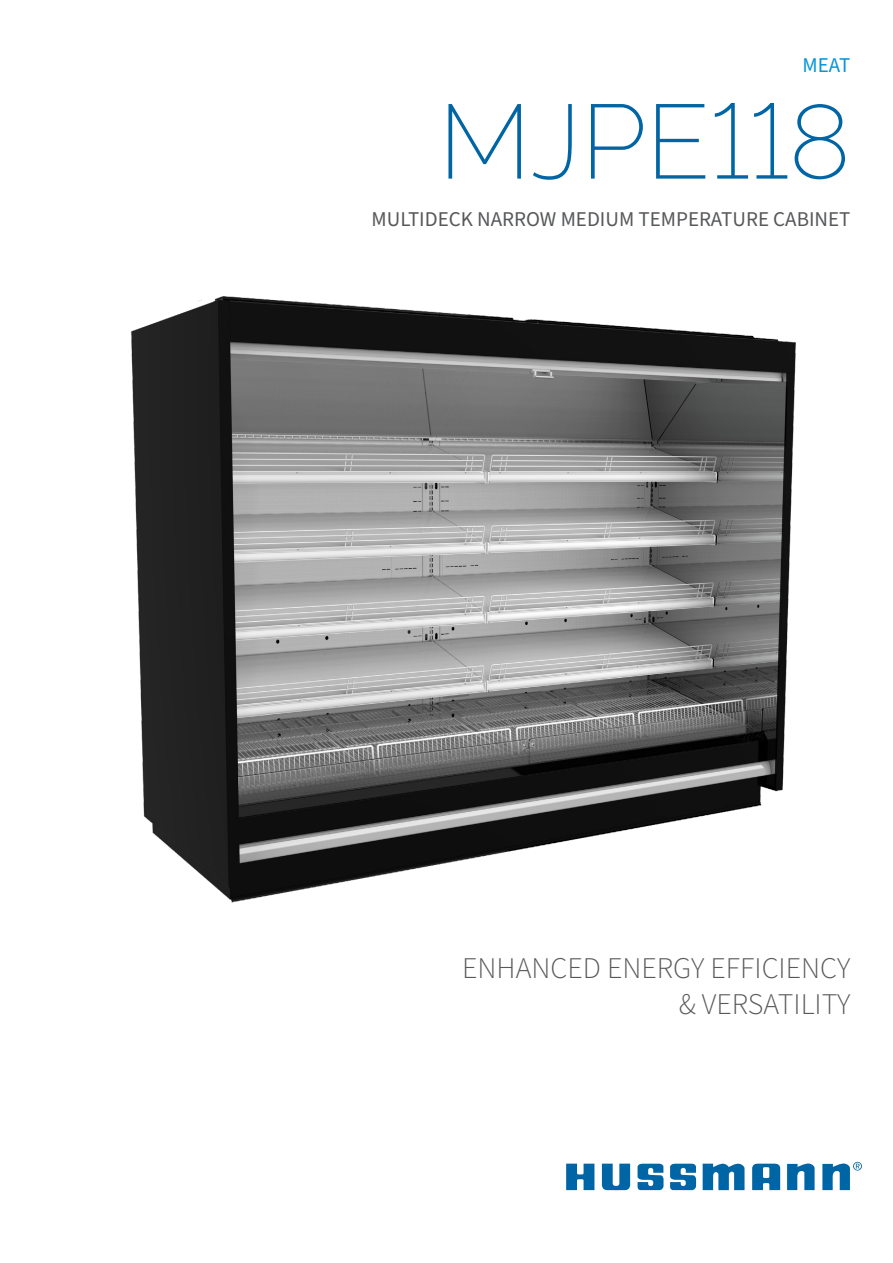
<style>
.page{position:relative;width:893px;height:1263px;background:#fff}
.page>*{position:absolute;margin:0;border:0;box-sizing:border-box;transform-origin:0 0}
.t1{font:200 105px "Raleway";color:#0065a4}
.t2{font:300 30px/36px "Source Sans Pro";color:#57585a;text-align:right}
.t3{font:21px "Source Sans Pro";color:#57585a}
.t4{font:21px "Source Sans Pro";color:#0696d7}
</style>
<div class="page">
<svg style="left:787px;top:1163px;width:28px;height:27px"></svg>
<svg style="left:703px;top:1163px;width:41px;height:27px"></svg>
<svg style="left:602px;top:1163px;width:28px;height:27px"></svg>
<svg style="left:670px;top:1163px;width:26px;height:27px"></svg>
<svg style="left:637px;top:1163px;width:26px;height:27px"></svg>
<svg style="left:566px;top:1163px;width:28px;height:27px"></svg>
<svg style="left:822px;top:1162px;width:40px;height:28px"></svg>
<svg style="left:752px;top:1163px;width:29px;height:27px"></svg>
<img style="left:131px;top:296px;width:665px;height:607px">
<p class="t4" style="left:803px;top:51px;width:49px">MEAT</p>
<h1 class="t1" style="left:438px;top:80px;width:414px">MJPE118</h1>
<p class="t3" style="left:372px;top:205px;width:480px">MULTIDECK NARROW MEDIUM TEM PERATURE CABIN ET</p>
<h2 class="t2" style="left:462px;top:950px;width:390px">ENHANCED ENERGY EFFICIENCY &amp; VERSATILITY</h2>
</div>
